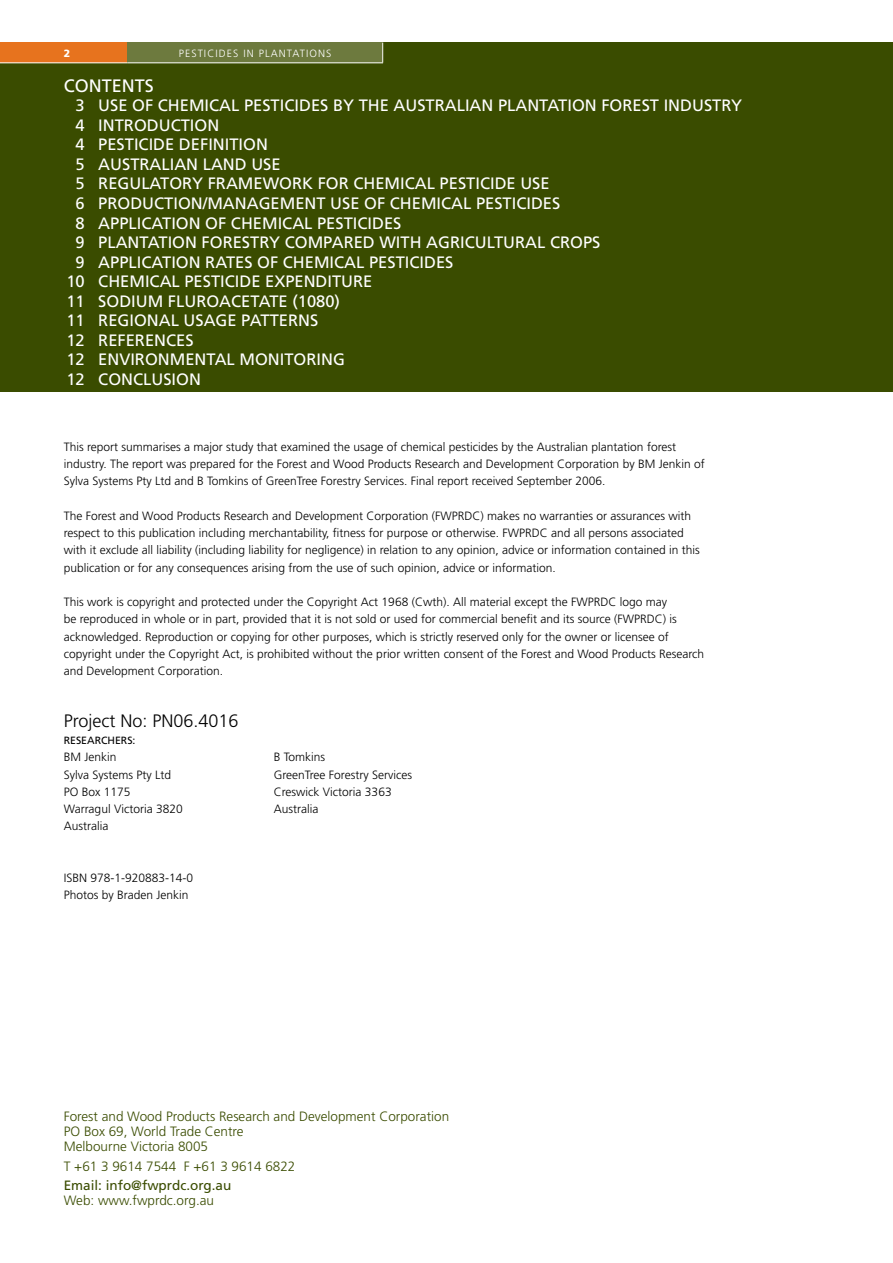
<style>
.page{position:relative;width:893px;height:1263px;background:#fff}
.page>*{position:absolute;margin:0;border:0;box-sizing:border-box;transform-origin:0 0}
.t1{font:300 18px "Frutiger";color:#000}
.t2{font:18px "Frutiger";color:#fff}
.t3{font:16.5px "Frutiger";color:#fff}
.t4{font:300 13.5px/15px "Frutiger";color:#3a4c00}
.t5{font:13.5px "Frutiger";color:#3a4c00}
.t6{font:300 12px/17.2px "Frutiger";color:#000}
.t7{font:300 10.5px "Frutiger";letter-spacing:.1em;color:#fff}
.t8{font:10.5px "Frutiger";color:#000}
.t9{font:900 10.5px "Frutiger";color:#fff}
</style>
<div class="page">
<div style="left:0;top:43px;width:893px;height:349px;background:#3a4c00"></div>
<div style="left:0;top:43px;width:128px;height:20px;background:#e7731e"></div>
<div style="left:128px;top:43px;width:255px;height:20px;background:#6d7a3e"></div>
<svg style="left:382px;top:43px;width:1px;height:19px"></svg>
<hr style="left:0;top:62px;width:128px;height:1px;background:#fff">
<hr style="left:128px;top:62px;width:255px;height:1px;background:#fff">
<p class="t9" style="left:64px;top:47px;width:8px">2</p>
<p class="t7" style="left:179px;top:49px;width:154px">PESTICIDES IN PLANTATIONS</p>
<h1 class="t2" style="left:64px;top:77px;width:92px">CONTENTS</h1>
<h2 class="t3" style="left:76px;top:98px;width:668px">3 USE OF CHEMICAL PESTICIDES BY THE AUSTRALIAN PLANTATION FOREST INDUSTRY</h2>
<h2 class="t3" style="left:76px;top:118px;width:145px">4 INTRODUCTION</h2>
<h2 class="t3" style="left:76px;top:137px;width:194px">4 PESTICIDE DEFINITION</h2>
<h2 class="t3" style="left:76px;top:157px;width:207px">5 AUSTRALIAN LAND USE</h2>
<h2 class="t3" style="left:76px;top:176px;width:476px">5 REGULATORY FRAMEWORK FOR CHEMICAL PESTICIDE USE</h2>
<h2 class="t3" style="left:76px;top:196px;width:486px">6 PRODUCTION/MANAGEMENT USE OF CHEMICAL PESTICIDES</h2>
<h2 class="t3" style="left:76px;top:215px;width:327px">8 APPLICATION OF CHEMICAL PESTICIDES</h2>
<h2 class="t3" style="left:76px;top:235px;width:526px">9 PLANTATION FORESTRY COMPARED WITH AGRICULTURAL CROPS</h2>
<h2 class="t3" style="left:76px;top:254px;width:379px">9 APPLICATION RATES OF CHEMICAL PESTICIDES</h2>
<h2 class="t3" style="left:66px;top:274px;width:307px">10 CHEMICAL PESTICIDE EXPENDITURE</h2>
<h2 class="t3" style="left:66px;top:293px;width:275px">11 SODIUM FLUROACETATE (1080)</h2>
<h2 class="t3" style="left:66px;top:313px;width:253px">11 REGIONAL USAGE PATTERNS</h2>
<h2 class="t3" style="left:66px;top:332px;width:129px">12 REFERENCES</h2>
<h2 class="t3" style="left:66px;top:352px;width:280px">12 ENVIRONMENTAL MONITORING</h2>
<h2 class="t3" style="left:66px;top:371px;width:136px">12 CONCLUSION</h2>
<p class="t6" style="left:64px;top:439px;width:642px">This report summarises a major study that examined the usage of chemical pesticides by the Australian plantation forest industry. The report was prepared for the Forest and Wood Products Research and Development Corporation by BM Jenkin of<br>Sylva Systems Pty Ltd and B Tomkins of GreenTree Forestry Services. Final report received September 2006.</p>
<p class="t6" style="left:64px;top:508px;width:637px">The Forest and Wood Products Research and Development Corporation (FWPRDC) makes no warranties or assurances with respect to this publication including merchantability, fitness for purpose or otherwise. FWPRDC and all persons associated with it exclude all liability (including liability for negligence) in relation to any opinion, advice or information contained in this publication or for any consequences arising from the use of such opinion, advice or information.</p>
<p class="t6" style="left:64px;top:594px;width:642px">This work is copyright and protected under the Copyright Act 1968 (Cwth). All material except the FWPRDC logo may<br>be reproduced in whole or in part, provided that it is not sold or used for commercial benefit and its source (FWPRDC) is acknowledged. Reproduction or copying for other purposes, which is strictly reserved only for the owner or licensee of copyright under the Copyright Act, is prohibited without the prior written consent of the Forest and Wood Products Research and Development Corporation.</p>
<h1 class="t1" style="left:64px;top:713px;width:176px">Project No: PN06.4016</h1>
<p class="t8" style="left:64px;top:736px;width:73px">RESEARCHERS:</p>
<p class="t6" style="left:64px;top:749px;width:54px">BM Jenkin</p>
<p class="t6" style="left:274px;top:749px;width:53px">B Tomkins</p>
<p class="t6" style="left:64px;top:767px;width:109px">Sylva Systems Pty Ltd</p>
<p class="t6" style="left:274px;top:767px;width:140px">GreenTree Forestry Services</p>
<p class="t6" style="left:64px;top:784px;width:68px">PO Box 1175</p>
<p class="t6" style="left:274px;top:784px;width:119px">Creswick Victoria 3363</p>
<p class="t6" style="left:64px;top:801px;width:120px">Warragul Victoria 3820</p>
<p class="t6" style="left:274px;top:801px;width:46px">Australia</p>
<p class="t6" style="left:64px;top:818px;width:46px">Australia</p>
<p class="t6" style="left:64px;top:870px;width:131px">ISBN 978-1-920883-14-0<br>Photos by Braden Jenkin</p>
<p class="t4" style="left:64px;top:1110px;width:387px">Forest and Wood Products Research and Development Corporation<br>PO Box 69, World Trade Centre<br>Melbourne Victoria 8005</p>
<p class="t4" style="left:64px;top:1159px;width:233px">T +61 3 9614 7544 F +61 3 9614 6822</p>
<p class="t5" style="left:64px;top:1179px;width:169px">Email: info@fwprdc.org.au</p>
<p class="t4" style="left:64px;top:1194px;width:152px">Web: www.fwprdc.org.au</p>
</div>
